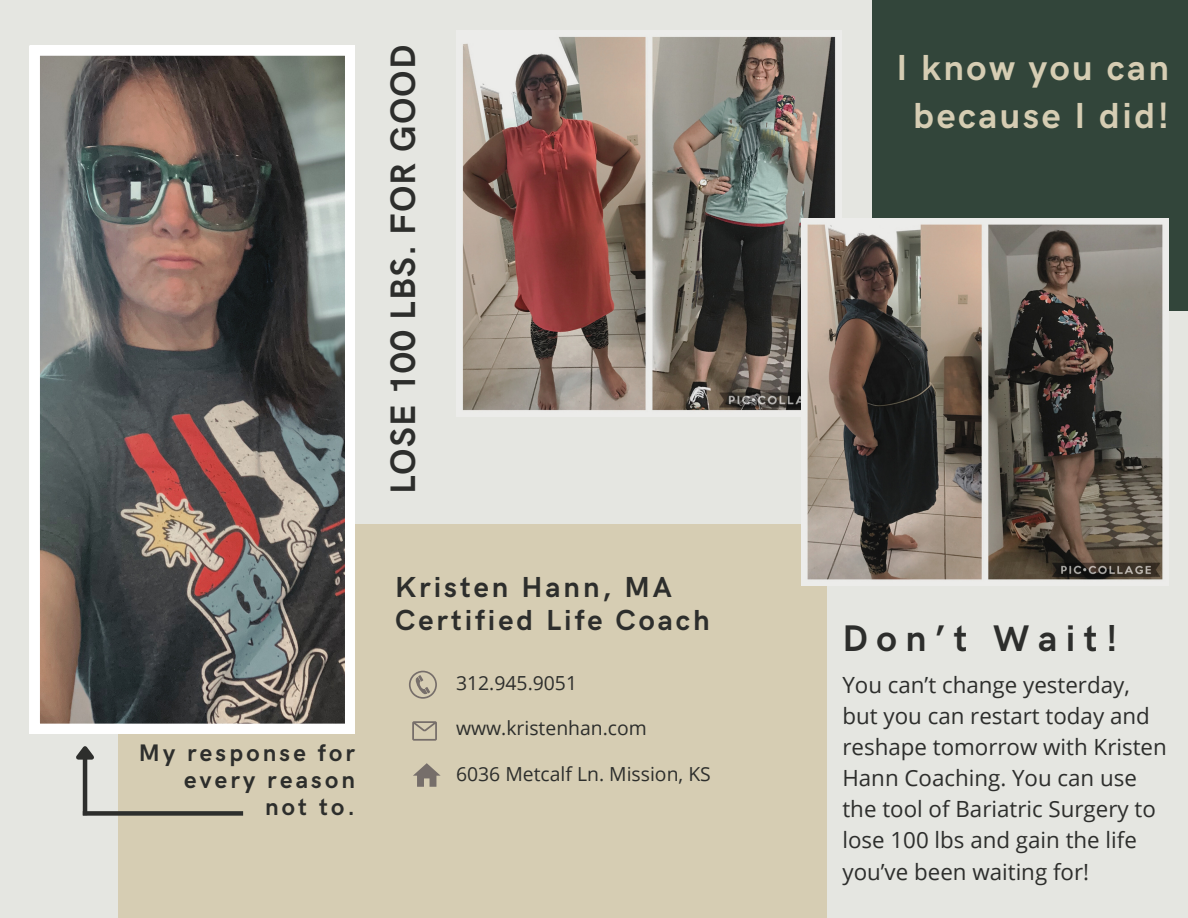
<style>
.page{position:relative;width:1188px;height:918px;background:#e5e6e1}
.page>*{position:absolute;margin:0;border:0;box-sizing:border-box;transform-origin:0 0}
.t1{font:700 37.2px "HK Grotesk";letter-spacing:.23em;color:#2d2e2c}
.t2{font:700 36.3px/47.2px "HK Grotesk";letter-spacing:.07em;color:#d6cdb3;text-align:center}
.t3{font:700 35.4px "HK Grotesk";letter-spacing:.03em;color:#2d2e2c}
.t4{font:700 29.1px/33.8px "HK Grotesk";letter-spacing:.105em;color:#2d2e2c}
.t5{font:700 24px/27px "HK Grotesk";letter-spacing:.135em;color:#2d2e2c;text-align:right}
.t6{font:22.35px/31px "Open Sans";color:#2d2e2c}
.t7{font:19.35px "Open Sans";color:#2d2e2c}
</style>
<div class="page">
<div style="left:118px;top:524px;width:708px;height:394px;background:#d6cdb3"></div>
<div style="left:872px;top:0;width:316px;height:311px;background:#32453a"></div>
<svg style="left:409px;top:671px;width:28px;height:28px"></svg>
<svg style="left:412px;top:721px;width:25px;height:19px"></svg>
<svg style="left:413px;top:763px;width:28px;height:24px"></svg>
<img style="left:30px;top:46px;width:325px;height:688px">
<img style="left:463px;top:37px;width:372px;height:374px">
<img style="left:802px;top:219px;width:367px;height:367px">
<hr style="left:83px;top:759px;width:4px;height:56px;background:#2d2e2c">
<svg style="left:76px;top:746px;width:18px;height:18px"></svg>
<div style="left:83px;top:811px;width:160px;height:5px;background:#2d2e2c"></div>
<p class="t5" style="left:139px;top:740px;width:218px">My response for every reason not to.</p>
<h2 class="t3" style="left:383px;top:494px;width:451px;rotate:-90deg">LOSE 100 LBS. FOR GOOD</h2>
<p class="t4" style="left:395px;top:571px;width:316px">Kristen Hann, MA<br>Certified Life Coach</p>
<p class="t7" style="left:456px;top:670px;width:123px">312.945.9051</p>
<p class="t7" style="left:456px;top:714px;width:192px">www.kristenhan.com</p>
<p class="t7" style="left:456px;top:760px;width:256px">6036 Metcalf Ln. Mission, KS</p>
<p class="t2" style="left:896px;top:46px;width:274px">I know you can because I did!</p>
<p class="t1" style="left:842px;top:618px;width:277px">Don’t Wait!</p>
<h4 class="t6" style="left:842px;top:669px;width:326px">You can’t change yesterday, but you can restart today and reshape tomorrow with Kristen<br>Hann Coaching. You can use the tool of Bariatric Surgery to lose 100 lbs and gain the life you’ve been waiting for!</h4>
</div>
